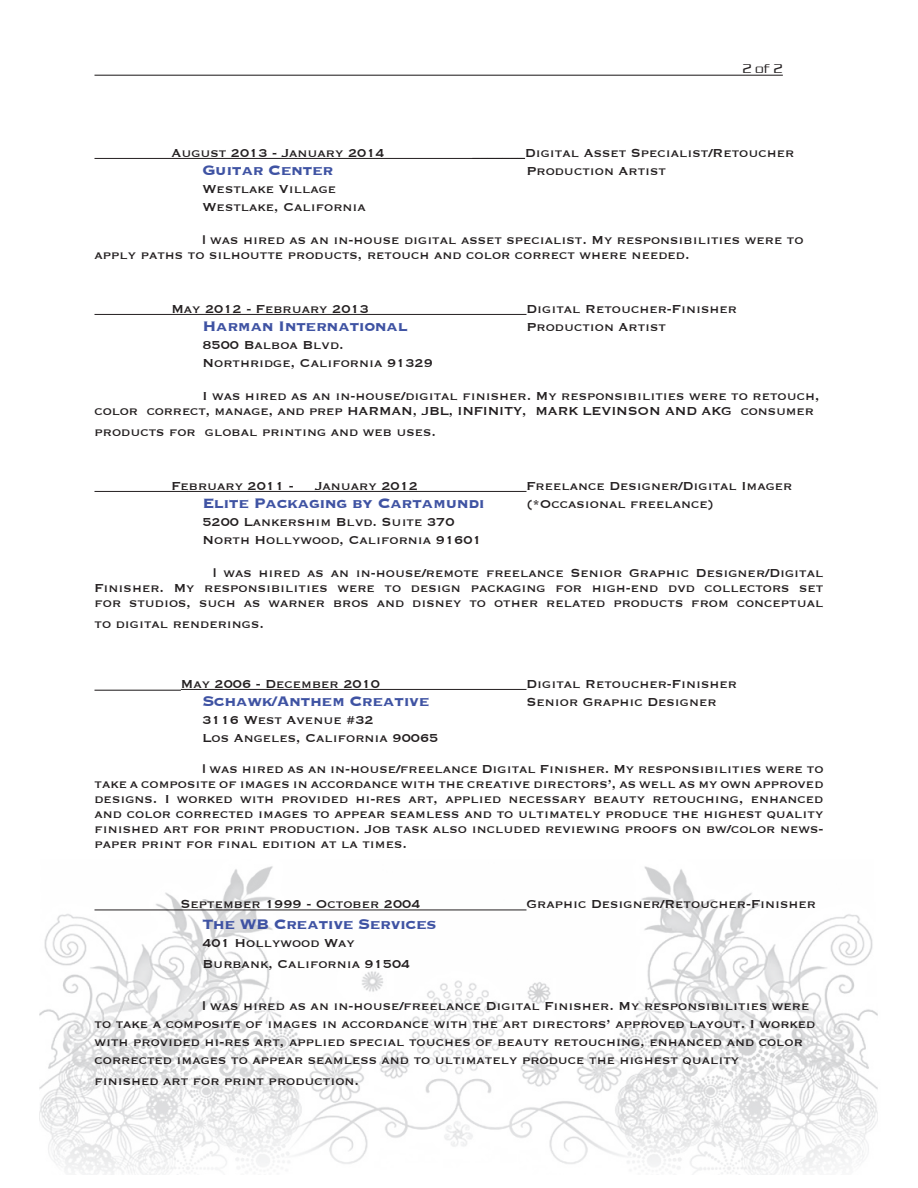
<style>
.page{position:relative;width:918px;height:1188px;background:#fff}
.page>*{position:absolute;margin:0;border:0;box-sizing:border-box;transform-origin:0 0}
.t1{font:700 18px "Copperplate";letter-spacing:-.03em;color:#3f53a3}
.t2{font:15px/15px "Copperplate";color:#231f20}
.t3{font:15px "Chainlink";color:#231f20}
.s1{font-family:"Chainlink"}
</style>
<div class="page">
<img style="left:39px;top:866px;width:839px;height:308px">
<hr style="left:94px;top:75px;width:689px;height:1px;background:#231f20">
<hr style="left:94px;top:158px;width:431px;height:1px;background:#231f20">
<hr style="left:94px;top:314px;width:432px;height:1px;background:#231f20">
<hr style="left:94px;top:491px;width:432px;height:1px;background:#231f20">
<hr style="left:94px;top:690px;width:87px;height:1px;background:#231f20">
<hr style="left:181px;top:689px;width:346px;height:1px;background:#231f20">
<hr style="left:94px;top:910px;width:432px;height:1px;background:#231f20">
<p class="t3" style="left:742px;top:61px;width:42px">2 of 2</p>
<p class="t2" style="left:171px;top:145px;width:215px">August 2013 - January 2014</p>
<p class="t2" style="left:472px;top:145px;width:323px">_______Digital Asset Specialist/Retoucher</p>
<p class="t1" style="left:202px;top:158px;width:133px">Guitar Center</p>
<p class="t2" style="left:526px;top:163px;width:141px">Production Artist</p>
<p class="t2" style="left:202px;top:181px;width:135px">Westlake Village</p>
<p class="t2" style="left:202px;top:199px;width:165px">Westlake, California</p>
<p class="t2" style="left:202px;top:232px;width:603px"><span class="s1">I</span> was hired as an in-house digital asset specialist. My responsibilities were to</p>
<p class="t2" style="left:94px;top:247px;width:597px">apply paths to silhoutte products, retouch and color correct where needed.</p>
<p class="t2" style="left:171px;top:301px;width:199px">May 2012 - February 2013</p>
<p class="t2" style="left:526px;top:301px;width:212px">Digital Retoucher-Finisher</p>
<p class="t1" style="left:202px;top:314px;width:207px">Harman International</p>
<p class="t2" style="left:526px;top:319px;width:141px">Production Artist</p>
<p class="t2" style="left:202px;top:337px;width:143px">8500 Balboa Blvd.</p>
<p class="t2" style="left:202px;top:355px;width:232px">Northridge, California 91329</p>
<p class="t2" style="left:94px;top:388px;width:727px;text-indent:108px">I was hired as an in-house/digital finisher. My responsibilities were to retouch, color correct, manage, and prep HARMAN, JBL, INFINITY, MARK LEVINSON AND AKG consumer</p>
<p class="t2" style="left:94px;top:424px;width:343px">products for global printing and web uses.</p>
<p class="t2" style="left:171px;top:478px;width:124px">February 2011 -</p>
<p class="t2" style="left:315px;top:478px;width:104px">January 2012</p>
<p class="t2" style="left:526px;top:478px;width:267px">Freelance Designer/Digital Imager</p>
<p class="t1" style="left:202px;top:491px;width:284px">Elite Packaging by Cartamundi</p>
<p class="t2" style="left:527px;top:496px;width:189px">(*Occasional freelance)</p>
<p class="t2" style="left:202px;top:514px;width:254px">5200 Lankershim Blvd. Suite 370</p>
<p class="t2" style="left:202px;top:532px;width:281px">North Hollywood, California 91601</p>
<p class="t2" style="left:213px;top:565px;width:612px"><span class="s1">I</span> was hired as an in-house/remote freelance Senior Graphic Designer/Digital</p>
<p class="t2" style="left:94px;top:580px;width:730px">Finisher. My responsibilities were to design packaging for high-end dvd collectors set</p>
<p class="t2" style="left:94px;top:595px;width:731px">for studios, such as warner bros and disney to other related products from conceptual</p>
<p class="t2" style="left:94px;top:616px;width:171px">to digital renderings.</p>
<p class="t2" style="left:181px;top:676px;width:201px">May 2006 - December 2010</p>
<p class="t2" style="left:526px;top:676px;width:212px">Digital Retoucher-Finisher</p>
<p class="t1" style="left:202px;top:689px;width:229px">Schawk/Anthem Creative</p>
<p class="t2" style="left:527px;top:694px;width:192px">Senior Graphic Designer</p>
<p class="t2" style="left:202px;top:712px;width:173px">3116 West Avenue #32</p>
<p class="t2" style="left:202px;top:730px;width:237px">Los Angeles, California 90065</p>
<p class="t2" style="left:94px;top:761px;width:731px;text-align:justify;text-indent:108px"><span class="s1">I</span> was hired as an in-house/freelance Digital Finisher. My responsibilities were to take a composite of images in accordance with the creative directors’, as well as my own approved designs. I worked with provided hi-res art, applied necessary beauty retouching, enhanced and color corrected images to appear seamless and to ultimately produce the highest quality</p>
<p class="t2" style="left:94px;top:821px;width:731px">finished art for print production. Job task also included reviewing proofs on bw/color news&shy;paper print for final edition at la times.</p>
<p class="t2" style="left:181px;top:896px;width:241px">September 1999 - October 2004</p>
<p class="t2" style="left:526px;top:896px;width:291px">Graphic Designer/Retoucher-Finisher</p>
<p class="t1" style="left:202px;top:913px;width:236px">The WB Creative Services</p>
<p class="t2" style="left:202px;top:935px;width:154px">401 Hollywood Way</p>
<p class="t2" style="left:202px;top:956px;width:209px">Burbank, California 91504</p>
<p class="t2" style="left:94px;top:997px;width:722px;line-height:18px;text-indent:108px"><span class="s1">I</span> was hired as an in-house/freelance Digital Finisher. My responsibilities were to take a composite of images in accordance with the art directors’ approved layout. I worked with provided hi-res art, applied special touches of beauty retouching, enhanced and color corrected images to appear seamless and to ultimately produce the highest quality</p>
<p class="t2" style="left:94px;top:1073px;width:266px">finished art for print production.</p>
</div>
